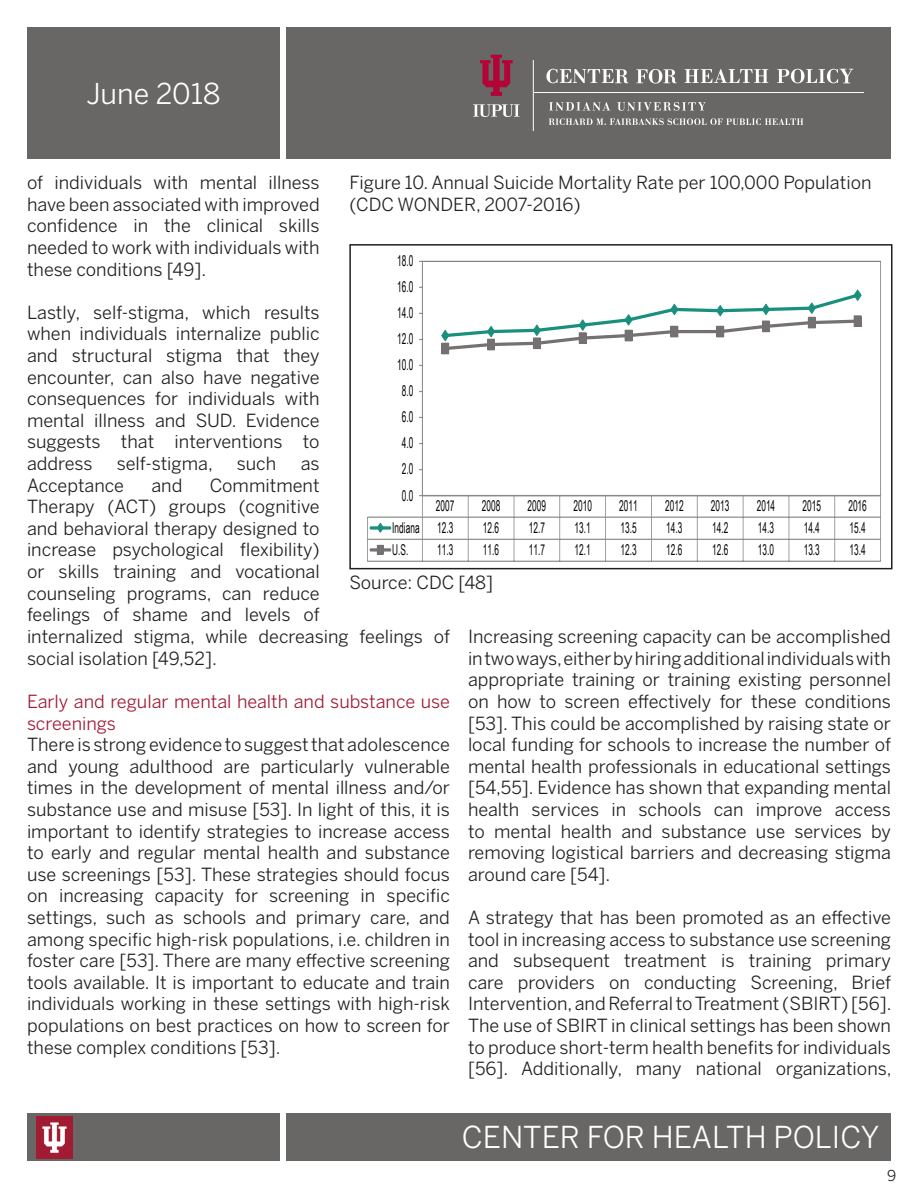
<style>
.page{position:relative;width:918px;height:1188px;background:#fff}
.page>*{position:absolute;margin:0;border:0;box-sizing:border-box;transform-origin:0 0}
.t1{font:30px "Benton Sans";color:#fff}
.t2{font:28.5px "Benton Sans";color:#fff}
.t3{font:18px/21.6px "Benton Sans";color:#231f20;text-align:justify}
.t4{font:18px/21.6px "Benton Sans";color:#a01c33}
.t5{font:15px "Arial Narrow";color:#040503;scale:.68 1}
.t6{font:15px "Benton Sans";color:#231f20}
</style>
<div class="page">
<div style="left:286px;top:27px;width:605px;height:132px;background:#686766"></div>
<hr style="left:533px;top:92px;width:331px;height:1px;background:#fff">
<hr style="left:533px;top:60px;width:1px;height:71px;background:#fff">
<svg style="left:480px;top:55px;width:33px;height:41px"></svg>
<svg style="left:473px;top:104px;width:47px;height:13px"></svg>
<svg style="left:685px;top:69px;width:83px;height:14px"></svg>
<svg style="left:777px;top:69px;width:76px;height:14px"></svg>
<svg style="left:636px;top:69px;width:41px;height:15px"></svg>
<svg style="left:546px;top:69px;width:82px;height:14px"></svg>
<svg style="left:549px;top:102px;width:61px;height:9px"></svg>
<svg style="left:617px;top:102px;width:89px;height:9px"></svg>
<svg style="left:549px;top:118px;width:254px;height:7px"></svg>
<div style="left:27px;top:27px;width:253px;height:132px;background:#686766"></div>
<div style="left:286px;top:1113px;width:605px;height:48px;background:#686766"></div>
<div style="left:27px;top:1113px;width:253px;height:48px;background:#686766"></div>
<img style="left:37px;top:1117px;width:35px;height:42px">
<hr style="left:422px;top:261px;width:1px;height:235px;background:#8a898a">
<svg style="left:367px;top:495px;width:514px;height:67px"></svg>
<div style="left:377px;top:545px;width:6px;height:9px;background:#757171"></div>
<div style="left:377px;top:545px;width:7px;height:10px;border:1px solid #757171"></div>
<svg style="left:441px;top:289px;width:421px;height:63px"></svg>
<div style="left:442px;top:343px;width:7px;height:11px;background:#757171"></div>
<div style="left:441px;top:343px;width:8px;height:11px;border:1px solid #757171"></div>
<div style="left:488px;top:339px;width:7px;height:11px;background:#757171"></div>
<div style="left:487px;top:339px;width:8px;height:11px;border:1px solid #757171"></div>
<div style="left:533px;top:338px;width:7px;height:11px;background:#757171"></div>
<div style="left:533px;top:338px;width:8px;height:11px;border:1px solid #757171"></div>
<div style="left:579px;top:333px;width:7px;height:10px;background:#757171"></div>
<div style="left:579px;top:333px;width:8px;height:11px;border:1px solid #757171"></div>
<div style="left:625px;top:330px;width:7px;height:11px;background:#757171"></div>
<div style="left:671px;top:326px;width:7px;height:11px;background:#757171"></div>
<div style="left:717px;top:326px;width:7px;height:11px;background:#757171"></div>
<div style="left:716px;top:326px;width:8px;height:11px;border:1px solid #757171"></div>
<div style="left:762px;top:321px;width:8px;height:11px;background:#757171"></div>
<div style="left:808px;top:317px;width:7px;height:11px;background:#757171"></div>
<div style="left:808px;top:317px;width:8px;height:11px;border:1px solid #757171"></div>
<div style="left:854px;top:316px;width:7px;height:10px;background:#757171"></div>
<div style="left:854px;top:316px;width:7px;height:11px;border:1px solid #757171"></div>
<div style="left:349px;top:244px;width:543px;height:325px;border:2px solid #231f20"></div>
<h2 class="t2" style="left:86px;top:77px;width:135px">June 2018</h2>
<p class="t3" style="left:349px;top:172px;width:524px">Figure 10. Annual Suicide Mortality Rate per 100,000 Population (CDC WONDER, 2007-2016)</p>
<p class="t3" style="left:27px;top:172px;width:294px">of individuals with mental illness have been associated with improved confidence in the clinical skills needed to work with individuals with these conditions [49].</p>
<p class="t3" style="left:27px;top:301px;width:294px">Lastly, self-stigma, which results when individuals internalize public and structural stigma that they encounter, can also have negative consequences for individuals with mental illness and SUD. Evidence suggests that interventions to address</p>
<p class="t5" style="left:397px;top:250px;width:25px">18.0</p>
<p class="t5" style="left:397px;top:276px;width:25px">16.0</p>
<p class="t5" style="left:397px;top:302px;width:25px">14.0</p>
<p class="t5" style="left:397px;top:328px;width:25px">12.0</p>
<p class="t5" style="left:397px;top:354px;width:25px">10.0</p>
<p class="t5" style="left:402px;top:380px;width:19px">8.0</p>
<p class="t5" style="left:402px;top:406px;width:19px">6.0</p>
<p class="t5" style="left:402px;top:432px;width:19px">4.0</p>
<p class="t3" style="left:117px;top:453px;width:98px">self-stigma,</p>
<p class="t3" style="left:237px;top:453px;width:41px">such</p>
<p class="t3" style="left:301px;top:453px;width:20px">as</p>
<p class="t3" style="left:27px;top:474px;width:99px">Acceptance</p>
<p class="t3" style="left:151px;top:474px;width:32px">and</p>
<p class="t5" style="left:402px;top:458px;width:19px">2.0</p>
<p class="t3" style="left:27px;top:474px;width:424px;text-align:left;text-indent:183px">Commitment<br>Therapy (ACT) groups (cognitive<br>and behavioral therapy designed to<br>increase psychological flexibility)<br>or skills training and vocational<br>counseling programs, can reduce<br>feelings of shame and levels of<br>internalized stigma, while decreasing feelings of social isolation [49,52].</p>
<p class="t4" style="left:27px;top:691px;width:424px">Early and regular mental health and substance use screenings</p>
<p class="t3" style="left:27px;top:734px;width:425px">There is strong evidence to suggest that adolescence and young adulthood are particularly vulnerable times in the development of mental illness and/or substance use and misuse [53]. In light of this, it is important to identify strategies to increase access to early and regular mental health and substance use screenings [53]. These strategies should focus on increasing capacity for screening in specific settings, such as schools and primary care, and among specific high-risk populations, i.e. children in foster care [53]. There are many effective screening tools available. It is important to educate and train individuals working in these settings with high-risk populations on best practices on how to screen for these complex conditions [53].</p>
<p class="t5" style="left:402px;top:484px;width:19px">0.0</p>
<p class="t5" style="left:436px;top:495px;width:29px">2007</p>
<p class="t5" style="left:482px;top:495px;width:29px">2008</p>
<p class="t5" style="left:528px;top:495px;width:29px">2009</p>
<p class="t5" style="left:573px;top:495px;width:29px">2010</p>
<p class="t5" style="left:619px;top:495px;width:29px">2011</p>
<p class="t5" style="left:665px;top:495px;width:29px">2012</p>
<p class="t5" style="left:711px;top:495px;width:29px">2013</p>
<p class="t5" style="left:757px;top:495px;width:29px">2014</p>
<p class="t5" style="left:803px;top:495px;width:29px">2015</p>
<p class="t5" style="left:848px;top:495px;width:29px">2016</p>
<p class="t5" style="left:392px;top:516px;width:91px">Indiana 12.3</p>
<p class="t5" style="left:483px;top:517px;width:25px">12.6</p>
<p class="t5" style="left:529px;top:517px;width:25px">12.7</p>
<p class="t5" style="left:575px;top:517px;width:25px">13.1</p>
<p class="t5" style="left:620px;top:517px;width:25px">13.5</p>
<p class="t5" style="left:666px;top:517px;width:25px">14.3</p>
<p class="t5" style="left:712px;top:517px;width:25px">14.2</p>
<p class="t5" style="left:758px;top:517px;width:25px">14.3</p>
<p class="t5" style="left:804px;top:517px;width:25px">14.4</p>
<p class="t5" style="left:850px;top:517px;width:25px">15.4</p>
<p class="t5" style="left:392px;top:539px;width:25px">U.S.</p>
<p class="t5" style="left:437px;top:539px;width:25px">11.3</p>
<p class="t5" style="left:483px;top:539px;width:25px">11.6</p>
<p class="t5" style="left:529px;top:539px;width:25px">11.7</p>
<p class="t5" style="left:575px;top:539px;width:25px">12.1</p>
<p class="t5" style="left:620px;top:539px;width:25px">12.3</p>
<p class="t5" style="left:666px;top:539px;width:25px">12.6</p>
<p class="t5" style="left:712px;top:539px;width:25px">12.6</p>
<p class="t5" style="left:758px;top:539px;width:25px">13.0</p>
<p class="t5" style="left:804px;top:539px;width:25px">13.3</p>
<p class="t5" style="left:850px;top:539px;width:25px">13.4</p>
<p class="t3" style="left:349px;top:571px;width:145px">Source: CDC [48]</p>
<p class="t3" style="left:468px;top:626px;width:425px">Increasing screening capacity can be accomplished in two ways, either by hiring additional individuals with appropriate training or training existing personnel on how to screen effectively for these conditions [53]. This could be accomplished by raising state or local funding for schools to increase the number of mental health professionals in educational settings [54,55]. Evidence has shown that expanding mental health services in schools can improve access to mental health and substance use services by removing logistical barriers and decreasing stigma around care [54].</p>
<p class="t3" style="left:468px;top:907px;width:425px">A strategy that has been promoted as an effective tool in increasing access to substance use screening and subsequent treatment is training primary care providers on conducting Screening, Brief Intervention, and Referral to Treatment (SBIRT) [56].<br>The use of SBIRT in clinical settings has been shown to produce short-term health benefits for individuals [56]. Additionally, many national organizations,</p>
<h1 class="t1" style="left:462px;top:1119px;width:419px">CENTER FOR HEALTH POLICY</h1>
<p class="t6" style="left:887px;top:1167px;width:11px">9</p>
</div>
